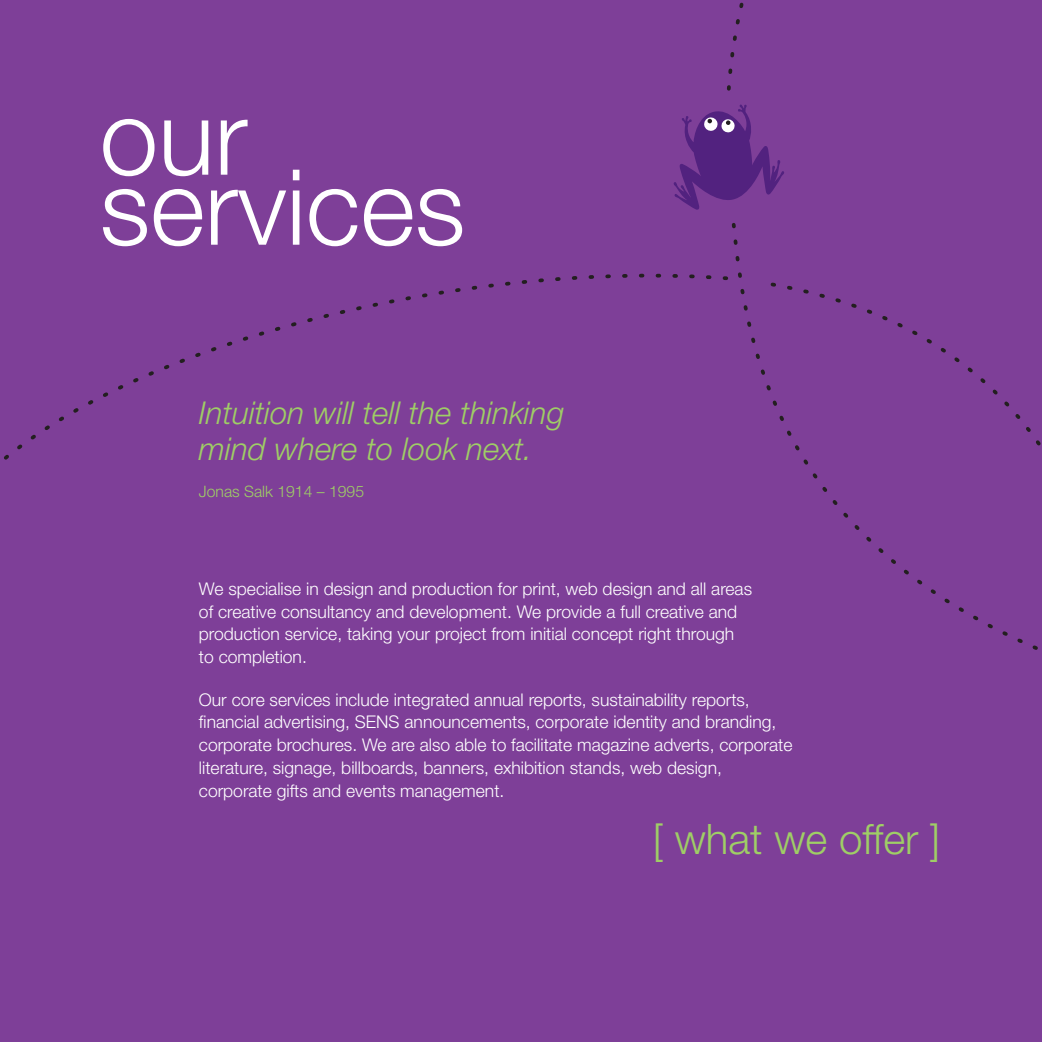
<style>
.page{position:relative;width:1042px;height:1042px;background:#7e3f98}
.page>*{position:absolute;margin:0;border:0;box-sizing:border-box;transform-origin:0 0}
.t1{font:300 105px "Helvetica Neue LT Std";color:#fff}
.t2{font:300 42px "Helvetica Neue LT Std";color:#9fce66}
.t3{font:italic 300 31.5px "Helvetica Neue LT Std";color:#9fce66}
.t4{font:300 17.5px/22.8px "Helvetica Neue LT Std";color:#fff}
.t5{font:300 15.75px "Helvetica Neue LT Std";color:#9fce66}
</style>
<div class="page">
<svg style="left:673px;top:104px;width:111px;height:106px"></svg>
<svg style="left:4px;top:273px;width:724px;height:187px"></svg>
<svg style="left:731px;top:223px;width:310px;height:427px"></svg>
<svg style="left:727px;top:2px;width:17px;height:89px"></svg>
<p class="t1" style="left:100px;top:73px;width:149px">our</p>
<p class="t1" style="left:100px;top:143px;width:367px">services</p>
<p class="t3" style="left:199px;top:394px;width:367px">Intuition will tell the thinking</p>
<p class="t3" style="left:199px;top:430px;width:335px">mind where to look next.</p>
<p class="t5" style="left:199px;top:482px;width:167px">Jonas Salk 1914 – 1995</p>
<p class="t4" style="left:199px;top:577px;width:555px">We specialise in design and production for print, web design and all areas of creative consultancy and development. We provide a full creative and production service, taking your project from initial concept right through to completion.</p>
<p class="t4" style="left:199px;top:687px;width:595px">Our core services include integrated annual reports, sustainability reports, financial advertising, SENS announcements, corporate identity and branding, corporate brochures. We are also able to facilitate magazine adverts, corporate literature, signage, billboards, banners, exhibition stands, web design, corporate gifts and events management.</p>
<p class="t2" style="left:653px;top:813px;width:289px">[ what we offer ]</p>
</div>
